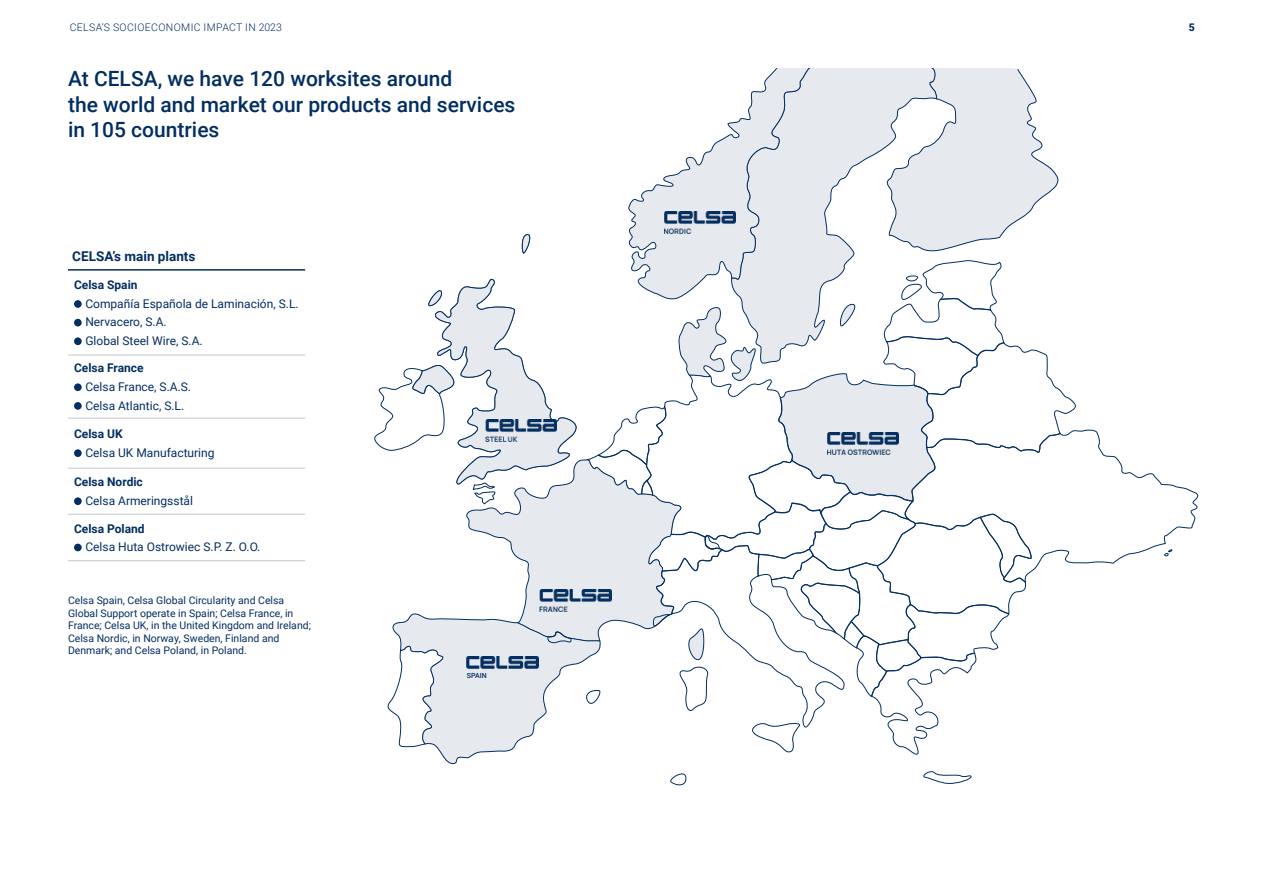
<style>
.page{position:relative;width:1263px;height:893px;background:#fff}
.page>*{position:absolute;margin:0;border:0;box-sizing:border-box;transform-origin:0 0}
.Paràgraf_destacat{font:500 21px/25.2px "Roboto";color:#032e61}
.t1{font:700 13.5px "Roboto";color:#032e61}
.t2{font:12px "Roboto";color:#032e61}
.t3{font:700 12px "Roboto";color:#032e61}
.Notes{font:10.5px/12.6px "Roboto";color:#032e61}
.t4{font:300 10.5px "Roboto";letter-spacing:.035em;color:#032e61}
.t5{font:900 10.5px "Roboto";color:#032e61}
.t6{font:500 7.05px "Roboto";color:#032e61}
</style>
<div class="page">
<svg style="left:1076px;top:429px;width:122px;height:135px"></svg>
<svg style="left:374px;top:68px;width:702px;height:718px"></svg>
<img style="left:467px;top:656px;width:71px;height:16px">
<img style="left:664px;top:211px;width:71px;height:23px">
<img style="left:827px;top:433px;width:72px;height:22px">
<img style="left:485px;top:419px;width:71px;height:23px">
<img style="left:540px;top:589px;width:71px;height:23px">
<hr style="left:68px;top:355px;width:237px;height:1px;background:#c6c6c6">
<hr style="left:68px;top:418px;width:237px;height:1px;background:#c6c6c6">
<hr style="left:68px;top:468px;width:237px;height:1px;background:#c6c6c6">
<hr style="left:68px;top:514px;width:237px;height:1px;background:#c6c6c6">
<hr style="left:68px;top:560px;width:237px;height:1px;background:#c6c6c6">
<hr style="left:68px;top:269px;width:237px;height:2px;background:#032e61">
<div style="left:74px;top:300px;width:8px;height:8px;background:#032e61;border-radius:50%"></div>
<div style="left:74px;top:319px;width:8px;height:7px;background:#032e61;border-radius:50%"></div>
<div style="left:74px;top:337px;width:8px;height:8px;background:#032e61;border-radius:50%"></div>
<div style="left:74px;top:383px;width:8px;height:8px;background:#032e61;border-radius:50%"></div>
<div style="left:74px;top:402px;width:8px;height:8px;background:#032e61;border-radius:50%"></div>
<div style="left:74px;top:449px;width:8px;height:8px;background:#032e61;border-radius:50%"></div>
<div style="left:74px;top:497px;width:8px;height:8px;background:#032e61;border-radius:50%"></div>
<div style="left:74px;top:544px;width:8px;height:7px;background:#032e61;border-radius:50%"></div>
<p class="t4" style="left:70px;top:20px;width:214px">CELSA’S SOCIOECONOMIC IMPACT IN 2023</p>
<p class="t5" style="left:1189px;top:20px;width:8px">5</p>
<p class="Paràgraf_destacat" style="left:68px;top:66px;width:449px">At CELSA, we have 120 worksites around<br>the world and market our products and services in 105 countries</p>
<p class="t1" style="left:72px;top:247px;width:125px">CELSA’s main plants</p>
<p class="t3" style="left:74px;top:276px;width:65px">Celsa Spain</p>
<p class="t2" style="left:85px;top:295px;width:215px">Compañía Española de Laminación, S.L.</p>
<p class="t2" style="left:85px;top:314px;width:83px">Nervacero, S.A.</p>
<p class="t2" style="left:85px;top:332px;width:119px">Global Steel Wire, S.A.</p>
<p class="t3" style="left:74px;top:360px;width:71px">Celsa France</p>
<p class="t2" style="left:85px;top:378px;width:107px">Celsa France, S.A.S.</p>
<p class="t2" style="left:85px;top:397px;width:100px">Celsa Atlantic, S.L.</p>
<p class="t3" style="left:74px;top:426px;width:50px">Celsa UK</p>
<p class="t2" style="left:85px;top:444px;width:131px">Celsa UK Manufacturing</p>
<p class="t3" style="left:74px;top:474px;width:70px">Celsa Nordic</p>
<p class="t2" style="left:85px;top:492px;width:109px">Celsa Armeringsstål</p>
<p class="t3" style="left:74px;top:520px;width:72px">Celsa Poland</p>
<p class="t2" style="left:85px;top:539px;width:177px">Celsa Huta Ostrowiec S.P. Z. O.O.</p>
<p class="Notes" style="left:68px;top:594px;width:244px">Celsa Spain, Celsa Global Circularity and Celsa Global Support operate in Spain; Celsa France, in France; Celsa UK, in the United Kingdom and Ireland; Celsa Nordic, in Norway, Sweden, Finland and Denmark; and Celsa Poland, in Poland.</p>
<p class="t6" style="left:467px;top:671px;width:21px">SPAIN</p>
</div>
